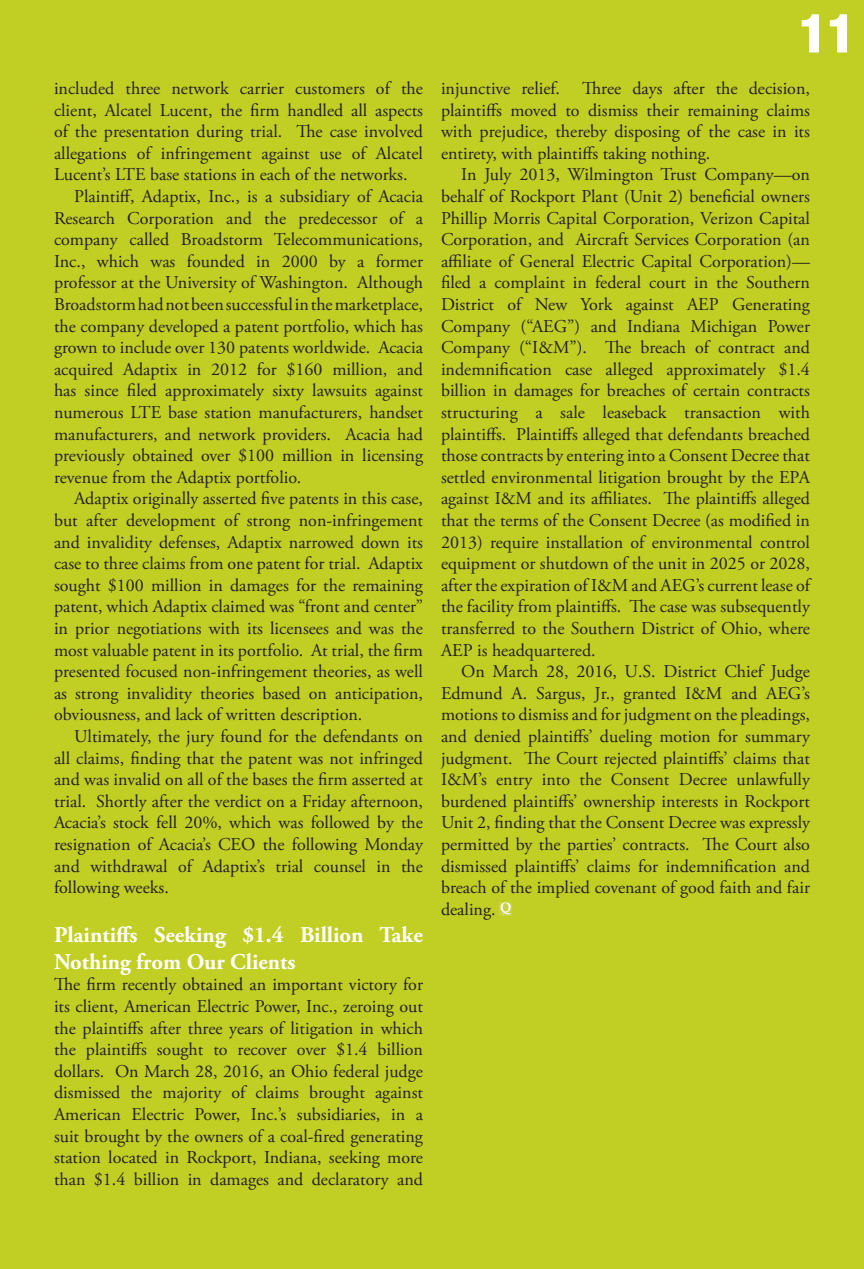
<style>
.page{position:relative;width:864px;height:1269px;background:#c1ce23}
.page>*{position:absolute;margin:0;border:0;box-sizing:border-box;transform-origin:0 0}
.t1{font:900 condensed 54px "Helvetica Neue";color:#fff}
.QE_-_Main_Article_St{font:700 22.5px/27px "Adobe Garamond Pro";color:#fff}
.QE_-_Main_Article_St-2{font:18px/21.6px "Adobe Garamond Pro";color:#231f20;text-align:justify}
.t2{font:700 13.5px "Palatino Linotype";color:#fff}
</style>
<div class="page">
<div style="left:500px;top:902px;width:12px;height:13px;background:#c9d247"></div>
<p class="QE_-_Main_Article_St-2" style="left:54px;top:78px;width:371px">included three network carrier customers of the client, Alcatel Lucent, the firm handled all aspects of the presentation during trial. The case involved allegations of infringement against use of Alcatel Lucent’s LTE base stations in each of the networks.</p>
<p class="QE_-_Main_Article_St-2" style="left:54px;top:186px;width:371px;text-indent:20px">Plaintiff, Adaptix, Inc., is a subsidiary of Acacia Research Corporation and the predecessor of a company called Broadstorm Telecommunications, Inc., which was founded in 2000 by a former professor at the University of Washington. Although Broadstorm had not been successful in the marketplace, the company developed a patent portfolio, which has grown to include over 130 patents worldwide. Acacia acquired Adaptix in 2012 for $160 million, and has since filed approximately sixty lawsuits against numerous LTE base station manufacturers, handset manufacturers, and network providers. Acacia had previously obtained over $100 million in licensing revenue from the Adaptix portfolio.</p>
<p class="QE_-_Main_Article_St-2" style="left:54px;top:489px;width:371px;text-indent:20px">Adaptix originally asserted five patents in this case, but after development of strong non-infringement and invalidity defenses, Adaptix narrowed down its case to three claims from one patent for trial. Adaptix sought $100 million in damages for the remaining patent, which Adaptix claimed was “front and center” in prior negotiations with its licensees and was the most valuable patent in its portfolio. At trial, the firm presented focused non-infringement theories, as well as strong invalidity theories based on anticipation, obviousness, and lack of written description.</p>
<p class="QE_-_Main_Article_St-2" style="left:54px;top:726px;width:371px;text-indent:20px">Ultimately, the jury found for the defendants on all claims, finding that the patent was not infringed and was invalid on all of the bases the firm asserted at trial. Shortly after the verdict on a Friday afternoon, Acacia’s stock fell 20%, which was followed by the resignation of Acacia’s CEO the following Monday and withdrawal of Adaptix’s trial counsel in the following weeks.</p>
<p class="QE_-_Main_Article_St" style="left:54px;top:922px;width:371px">Plaintiffs Seeking $1.4 Billion Take<br>Nothing from Our Clients</p>
<p class="QE_-_Main_Article_St-2" style="left:54px;top:975px;width:371px">The firm recently obtained an important victory for its client, American Electric Power, Inc., zeroing out the plaintiffs after three years of litigation in which the plaintiffs sought to recover over $1.4 billion dollars. On March 28, 2016, an Ohio federal judge dismissed the majority of claims brought against American Electric Power, Inc.’s subsidiaries, in a suit brought by the owners of a coal-fired generating station located in Rockport, Indiana, seeking more than $1.4 billion in damages and declaratory and</p>
<p class="t1" style="left:799px;top:0;width:58px">11</p>
<p class="QE_-_Main_Article_St-2" style="left:441px;top:78px;width:371px">injunctive relief. Three days after the decision, plaintiffs moved to dismiss their remaining claims with prejudice, thereby disposing of the case in its entirety, with plaintiffs taking nothing.</p>
<p class="QE_-_Main_Article_St-2" style="left:441px;top:165px;width:371px;text-indent:20px">In July 2013, Wilmington Trust Company—on behalf of Rockport Plant (Unit 2) beneficial owners Phillip Morris Capital Corporation, Verizon Capital Corporation, and Aircraft Services Corporation (an affiliate of General Electric Capital Corporation)— filed a complaint in federal court in the Southern District of New York against AEP Generating Company (“AEG”) and Indiana Michigan Power Company (“I&amp;M”). The breach of contract and indemnification case alleged approximately $1.4 billion in damages for breaches of certain contracts structuring a sale leaseback transaction with plaintiffs. Plaintiffs alleged that defendants breached those contracts by entering into a Consent Decree that settled environmental litigation brought by the EPA against I&amp;M and its affiliates. The plaintiffs alleged that the terms of the Consent Decree (as modified in 2013) require installation of environmental control equipment or shutdown of the unit in 2025 or 2028, after the expiration of I&amp;M and AEG’s current lease of the facility from plaintiffs. The case was subsequently transferred to the Southern District of Ohio, where AEP is headquartered.</p>
<p class="QE_-_Main_Article_St-2" style="left:441px;top:661px;width:371px;text-indent:20px">On March 28, 2016, U.S. District Chief Judge Edmund A. Sargus, Jr., granted I&amp;M and AEG’s motions to dismiss and for judgment on the pleadings, and denied plaintiffs’ dueling motion for summary judgment. The Court rejected plaintiffs’ claims that I&amp;M’s entry into the Consent Decree unlawfully burdened plaintiffs’ ownership interests in Rockport Unit 2, finding that the Consent Decree was expressly permitted by the parties’ contracts. The Court also dismissed plaintiffs’ claims for indemnification and breach of the implied covenant of good faith and fair dealing.</p>
<p class="t2" style="left:500px;top:898px;width:13px">Q</p>
</div>
